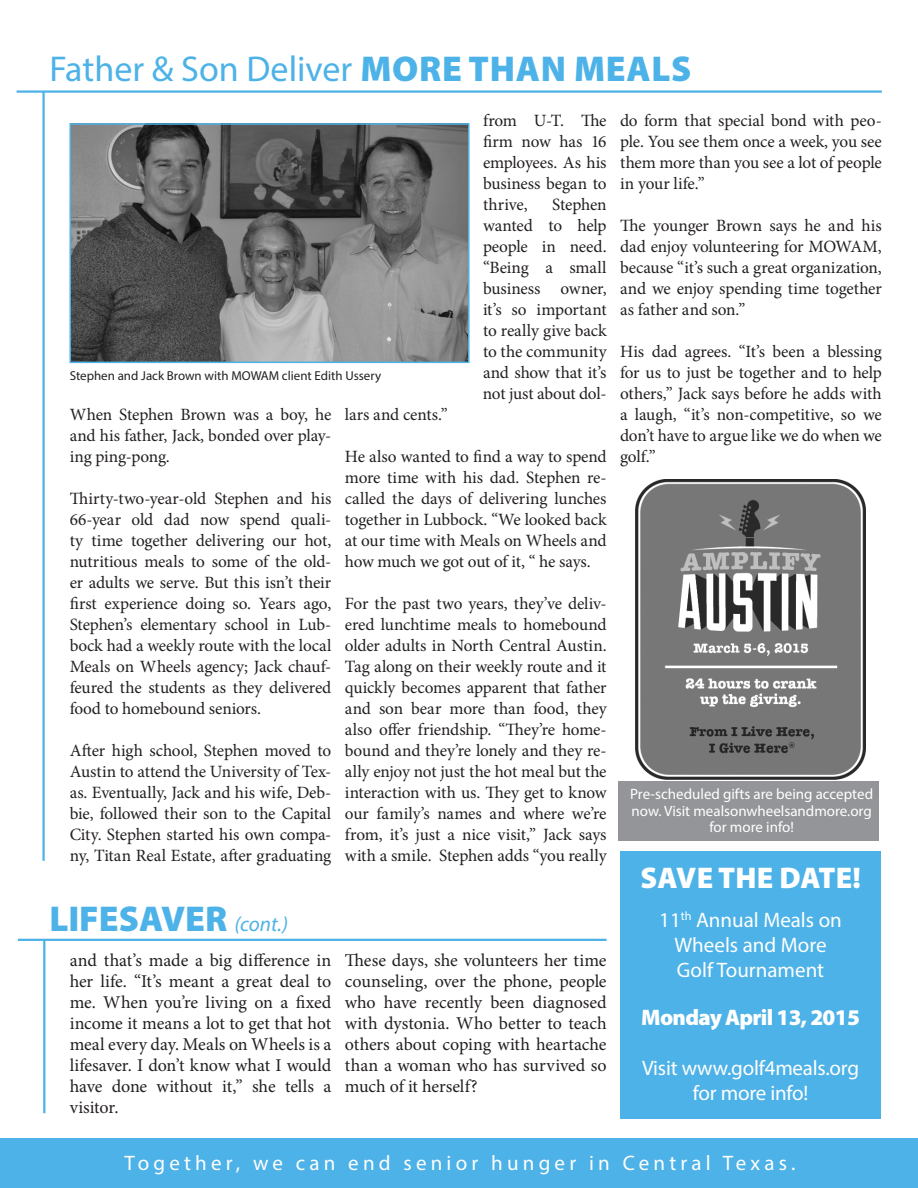
<style>
.page{position:relative;width:918px;height:1188px;background:#fff}
.page>*{position:absolute;margin:0;border:0;box-sizing:border-box;transform-origin:0 0}
.t1{font:36px "Myriad Pro";color:#4db2e7}
.t2{font:900 36px "Myriad Pro";color:#4db2e7}
.t3{font:900 30px "Myriad Pro";letter-spacing:.01em;color:#fff}
.t4{font:900 22.5px "Myriad Pro";letter-spacing:-.03em;color:#fff}
.t5{font:21px/25.2px "Myriad Pro";color:#fff;text-align:center}
.t6{font:21px "Myriad Pro";letter-spacing:.2em;color:#fff}
.t7{font:18px/21px "Minion Pro";letter-spacing:-.005em;color:#231f20;text-align:justify}
.t8{font:17.25px/21px "Minion Pro";letter-spacing:-.01em;color:#231f20;text-align:justify}
.t9{font:15px/16.5px "Myriad Pro";color:#fff;text-align:center}
.t10{font:12.9px "Myriad Pro";color:#231f20}
.s1{font-weight:900}
.s2{font-weight:400;font-style:italic;font-size:21px}
</style>
<div class="page">
<div style="left:0;top:1139px;width:918px;height:49px;background:#4db2e7"></div>
<hr style="left:18px;top:939px;width:589px;height:2px;background:#4db2e7">
<hr style="left:43px;top:940px;width:2px;height:173px;background:#4db2e7">
<img style="left:636px;top:479px;width:229px;height:300px">
<div style="left:620px;top:851px;width:261px;height:268px;background:#4db2e7"></div>
<div style="left:618px;top:781px;width:261px;height:60px;background:#939598"></div>
<hr style="left:17px;top:90px;width:865px;height:3px;background:#4db2e7">
<hr style="left:42px;top:92px;width:3px;height:769px;background:#4db2e7">
<img style="left:72px;top:126px;width:395px;height:234px">
<div style="left:69px;top:123px;width:401px;height:240px;border:2px solid #4db2e7"></div>
<h1 class="t1" style="left:49px;top:47px;width:579px">Father &amp; Son Deliver <span class="s1">MORE THAN MEALS</span></h1>
<p class="t10" style="left:70px;top:368px;width:313px">Stephen and Jack Brown with MOWAM client Edith Ussery</p>
<p class="t8" style="left:483px;top:110px;width:125px">from U-T. The firm now has 16 employees. As his business began to thrive,</p>
<p class="t8" style="left:483px;top:194px;width:125px;text-indent:69px">Stephen wanted to help people in need. “Being a small business owner, it’s so important to really give back to the community and show that it’s not just about dol-</p>
<p class="t8" style="left:70px;top:404px;width:263px">When Stephen Brown was a boy, he and his father, Jack, bonded over play&shy;ing ping-pong.</p>
<p class="t8" style="left:70px;top:488px;width:263px">Thirty-two-year-old Stephen and his 66-year old dad now spend quali&shy;ty time together delivering our hot, nutritious meals to some of the old&shy;er adults we serve. But this isn’t their first experience doing so. Years ago, Stephen’s elementary school in Lub&shy;bock had a weekly route with the local Meals on Wheels agency; Jack chauf&shy;feured the students as they delivered food to homebound seniors.</p>
<p class="t8" style="left:70px;top:740px;width:263px">After high school, Stephen moved to Austin to attend the University of Tex&shy;as. Eventually, Jack and his wife, Deb&shy;bie, followed their son to the Capital City. Stephen started his own compa&shy;ny, Titan Real Estate, after graduating</p>
<p class="t8" style="left:345px;top:404px;width:104px">lars and cents.”</p>
<p class="t8" style="left:345px;top:446px;width:263px">He also wanted to find a way to spend more time with his dad. Stephen re&shy;called the days of delivering lunches together in Lubbock. “We looked back at our time with Meals on Wheels and how much we got out of it, “ he says.</p>
<p class="t8" style="left:345px;top:593px;width:263px">For the past two years, they’ve deliv&shy;ered lunchtime meals to homebound older adults in North Central Austin.<br>Tag along on their weekly route and it quickly becomes apparent that father and son bear more than food, they also offer friendship. “They’re home&shy;bound and they’re lonely and they re&shy;ally enjoy not just the hot meal but the interaction with us. They get to know our family’s names and where we’re from, it’s just a nice visit,” Jack says with a smile. Stephen adds “you really</p>
<h1 class="t2" style="left:49px;top:895px;width:240px">LIFESAVER <span class="s2">(cont.)</span></h1>
<p class="t7" style="left:70px;top:950px;width:263px">and that’s made a big difference in her life. “It’s meant a great deal to me. When you’re living on a fixed income it means a lot to get that hot meal every day. Meals on Wheels is a lifesaver. I don’t know what I would have done without it,” she tells a visitor.</p>
<p class="t7" style="left:345px;top:950px;width:263px">These days, she volunteers her time counseling, over the phone, people who have recently been diagnosed with dystonia. Who better to teach others about coping with heartache than a woman who has survived so much of it herself?</p>
<p class="t8" style="left:620px;top:110px;width:263px">do form that special bond with peo&shy;ple. You see them once a week, you see them more than you see a lot of people in your life.”</p>
<p class="t8" style="left:620px;top:215px;width:263px">The younger Brown says he and his dad enjoy volunteering for MOWAM, because “it’s such a great organization, and we enjoy spending time together as father and son.”</p>
<p class="t8" style="left:620px;top:341px;width:263px">His dad agrees. “It’s been a blessing for us to just be together and to help others,” Jack says before he adds with a laugh, “it’s non-competitive, so we don’t have to argue like we do when we golf.”</p>
<p class="t9" style="left:630px;top:786px;width:244px">Pre-scheduled gifts are being accepted now. Visit mealsonwheelsandmore.org for more info!</p>
<h2 class="t3" style="left:640px;top:858px;width:97px">SAVE THE</h2>
<h2 class="t3" style="left:779px;top:858px;width:83px">DATE!</h2>
<p class="t5" style="left:659px;top:907px;width:184px">11<sup>th</sup> Annual Meals on<br>Wheels and More<br>Golf Tournament</p>
<h3 class="t4" style="left:641px;top:1002px;width:220px">MONDAY APRIL 13, 2015</h3>
<p class="t5" style="left:642px;top:1055px;width:219px">Visit www.golf4meals.org for more info!</p>
<p class="t6" style="left:125px;top:1150px;width:672px">Together, we can end senior hunger in Central Texas.</p>
</div>
